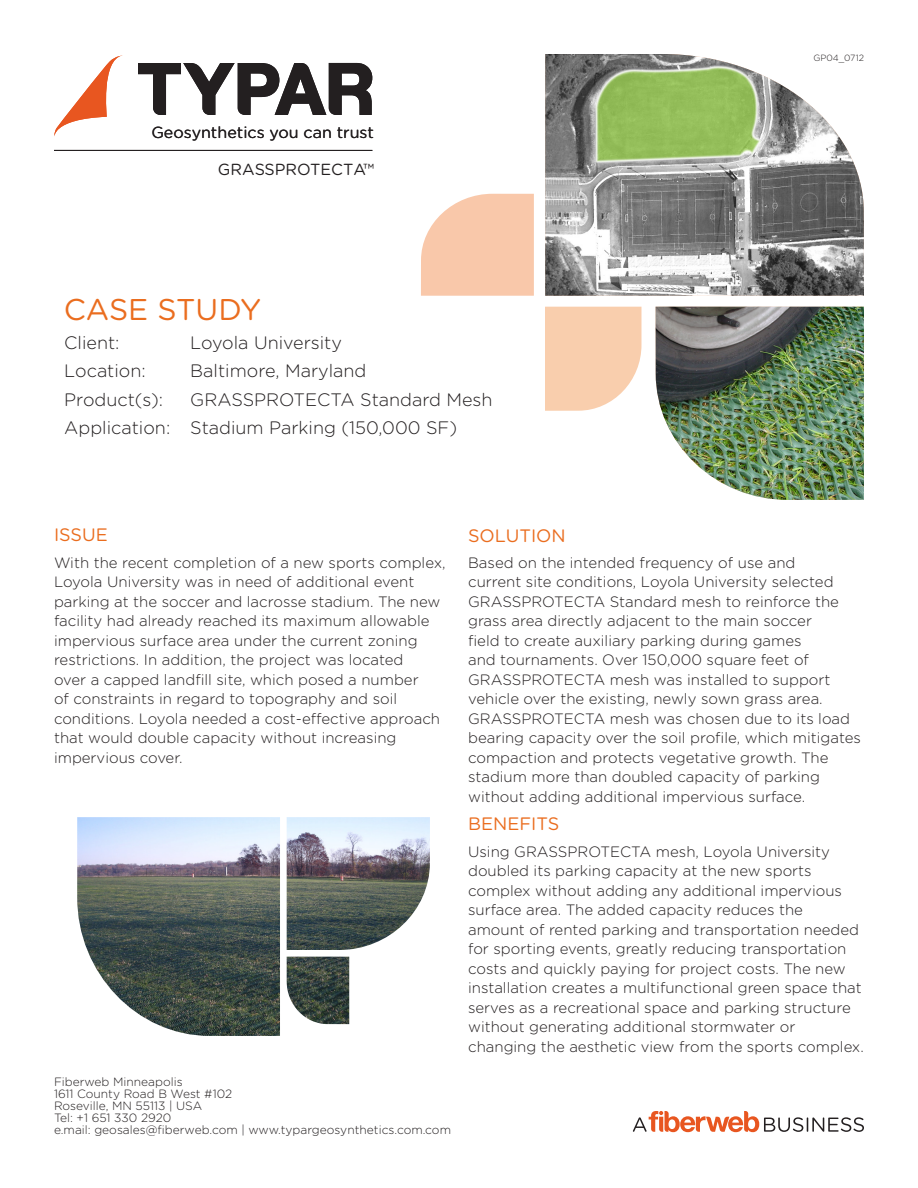
<style>
.page{position:relative;width:918px;height:1188px;background:#fff}
.page>*{position:absolute;margin:0;border:0;box-sizing:border-box;transform-origin:0 0}
.t1{font:30px "Gotham Rounded";color:#ea6d1f}
.t2{font:300 18px "Gotham Rounded";color:#231f20}
.body_text{font:18px "Gotham Rounded";color:#ea6d1f}
.t3{font:16.05px "Gotham Rounded";color:#231f20}
.body_text-2{font:300 15px/19.5px "Gotham Rounded";color:#231f20}
.t4{font:300 12px "Gotham Rounded";color:#231f20}
.t5{font:300 9px "Gotham Rounded";color:#231f20}
</style>
<div class="page">
<svg style="left:77px;top:817px;width:353px;height:219px"></svg>
<svg style="left:545px;top:212px;width:319px;height:84px"></svg>
<img style="left:545px;top:54px;width:319px;height:158px">
<img style="left:656px;top:307px;width:208px;height:193px">
<svg style="left:545px;top:307px;width:97px;height:104px;background:#f9d2b4"></svg>
<svg style="left:421px;top:194px;width:113px;height:102px;background:#f9cdb1"></svg>
<svg style="left:633px;top:1111px;width:231px;height:21px"></svg>
<svg style="left:138px;top:63px;width:234px;height:52px"></svg>
<svg style="left:54px;top:55px;width:69px;height:81px"></svg>
<hr style="left:54px;top:150px;width:318px;height:1px;background:#231f20">
<p class="t3" style="left:151px;top:121px;width:224px">Geosynthetics you can trust</p>
<p class="t3" style="left:218px;top:158px;width:158px">GRASSPROTECTA™</p>
<p class="t1" style="left:64px;top:289px;width:199px">CASE STUDY</p>
<p class="t2" style="left:64px;top:330px;width:57px">Client:</p>
<p class="t2" style="left:190px;top:330px;width:153px">Loyola University</p>
<p class="t2" style="left:64px;top:359px;width:83px">Location:</p>
<p class="t2" style="left:190px;top:359px;width:178px">Baltimore, Maryland</p>
<p class="t2" style="left:64px;top:387px;width:100px">Product(s):</p>
<p class="t2" style="left:190px;top:387px;width:304px">GRASSPROTECTA Standard Mesh</p>
<p class="t2" style="left:64px;top:416px;width:394px">Application: Stadium Parking (150,000 SF)</p>
<p class="t5" style="left:813px;top:52px;width:52px">GP04_0712</p>
<p class="body_text" style="left:54px;top:523px;width:55px">ISSUE</p>
<p class="body_text-2" style="left:54px;top:552px;width:393px">With the recent completion of a new sports complex, Loyola University was in need of additional event parking at the soccer and lacrosse stadium. The new facility had already reached its maximum allowable impervious surface area under the current zoning restrictions. In addition, the project was located<br>over a capped landfill site, which posed a number<br>of constraints in regard to topography and soil conditions. Loyola needed a cost-effective approach that would double capacity without increasing impervious cover.</p>
<p class="t4" style="left:54px;top:1074px;width:130px">Fiberweb Minneapolis</p>
<p class="t4" style="left:54px;top:1086px;width:180px">1611 County Road B West #102</p>
<p class="t4" style="left:54px;top:1098px;width:150px">Roseville, MN 55113 | USA</p>
<p class="t4" style="left:54px;top:1110px;width:119px">Tel: +1 651 330 2920</p>
<p class="t4" style="left:54px;top:1122px;width:399px">e.mail: geosales@fiberweb.com | www.typargeosynthetics.com.com</p>
<p class="body_text" style="left:468px;top:523px;width:99px">SOLUTION</p>
<p class="body_text-2" style="left:468px;top:552px;width:394px">Based on the intended frequency of use and<br>current site conditions, Loyola University selected GRASSPROTECTA Standard mesh to reinforce the grass area directly adjacent to the main soccer<br>field to create auxiliary parking during games<br>and tournaments. Over 150,000 square feet of GRASSPROTECTA mesh was installed to support vehicle over the existing, newly sown grass area.<br>GRASSPROTECTA mesh was chosen due to its load bearing capacity over the soil profile, which mitigates compaction and protects vegetative growth. The stadium more than doubled capacity of parking without adding additional impervious surface.</p>
<p class="body_text" style="left:468px;top:812px;width:93px">BENEFITS</p>
<p class="body_text-2" style="left:468px;top:841px;width:397px">Using GRASSPROTECTA mesh, Loyola University doubled its parking capacity at the new sports complex without adding any additional impervious surface area. The added capacity reduces the<br>amount of rented parking and transportation needed for sporting events, greatly reducing transportation costs and quickly paying for project costs. The new installation creates a multifunctional green space that serves as a recreational space and parking structure without generating additional stormwater or changing the aesthetic view from the sports complex.</p>
</div>
